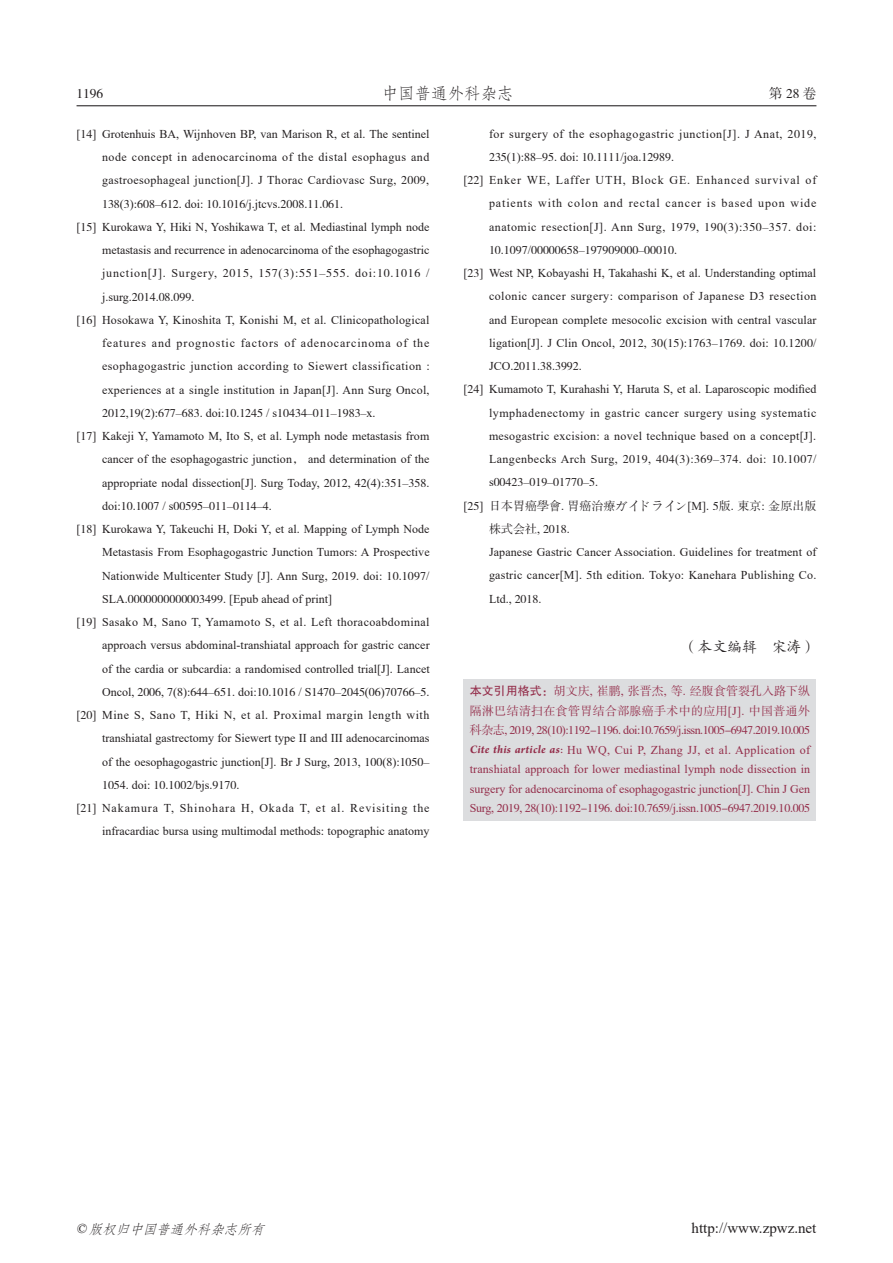
<style>
.page{position:relative;width:893px;height:1263px;background:#fff}
.page>*{position:absolute;margin:0;border:0;box-sizing:border-box;transform-origin:0 0}
.t1{font:16.5px "FZFSK GBK1 0";color:#231f20}
.t2{font:15px "Times New Roman";color:#231f20}
.t3{font:15px "FZKTK GBK1 0";letter-spacing:-.01em;color:#231f20}
.t4{font:italic 13.5px "FZFSK GBK1 0";color:#231f20}
.t5{font:13.5px "FZSSK GBK1 0";color:#231f20}
.t6{font:12px/23.2px "Times New Roman";letter-spacing:.015em;color:#231f20;text-align:justify}
.t7{font:12px "FZSSK GBK1 0";color:#231f20}
.t8{font:12px/19.5px "FZSSK GBK1 0";letter-spacing:-.025em;color:#942d4a;text-align:justify}
.t9{font:12px/19.5px "Times New Roman";letter-spacing:-.005em;color:#942d4a;text-align:justify}
.t10{font:12px "Times New Roman";letter-spacing:.035em;color:#231f20}
.t11{font:12px "Times New Roman";letter-spacing:.045em;color:#231f20}
.t12{font:12px "Times New Roman";letter-spacing:.065em;color:#231f20}
.t13{font:12px "Times New Roman";letter-spacing:.07em;color:#231f20}
.s1{font-family:"FZSSK GBK1 0"}
.s2{font-family:"Times New Roman"}
.s3{font-family:"FZHTK GBK1 0"}
.s4{font-family:"Arno Pro";font-weight:700;font-style:italic}
.s5{font-family:"Arno Pro"}
</style>
<div class="page">
<hr style="left:77px;top:105px;width:739px;height:1px;background:#231f20">
<div style="left:463px;top:679px;width:353px;height:141px;background:#dcdddf"></div>
<p class="t5" style="left:77px;top:86px;width:28px">1196</p>
<h1 class="t1" style="left:382px;top:85px;width:133px">中国普通外科杂志</h1>
<p class="t5" style="left:769px;top:86px;width:49px">第28卷</p>
<p class="t6" style="left:102px;top:122px;width:329px;text-indent:-26px">[<span class="s1">14</span>] Grotenhuis BA, Wijnhoven BP, van Marison R, et al. The sentinel node concept in adenocarcinoma of the distal esophagus and gastroesophageal junction[J]. J Thorac Cardiovasc Surg, <span class="s1">2009</span>,</p>
<p class="t7" style="left:102px;top:197px;width:243px">138<span class="s2">(</span>3<span class="s2">):</span>608<span class="s2">–</span>612<span class="s2">. doi:</span> 10<span class="s2">.</span>1016<span class="s2">/j.jtcvs.</span>2008<span class="s2">.</span>11<span class="s2">.</span>061<span class="s2">.</span></p>
<p class="t6" style="left:77px;top:215px;width:354px">[<span class="s1">15</span>] Kurokawa Y, Hiki N, Yoshikawa T, et al. Mediastinal lymph node</p>
<p class="t6" style="left:102px;top:238px;width:329px">metastasis and recurrence in adenocarcinoma of the esophagogastric</p>
<p class="t12" style="left:102px;top:265px;width:329px">junction[J]. Surgery, <span class="s1">2015</span>, <span class="s1">157</span>(<span class="s1">3</span>):<span class="s1">551</span>–<span class="s1">555</span>. doi:<span class="s1">10</span>.<span class="s1">1016</span> /</p>
<p class="t6" style="left:102px;top:285px;width:94px">j.surg.<span class="s1">2014</span>.<span class="s1">08</span>.<span class="s1">099</span>.</p>
<p class="t6" style="left:77px;top:308px;width:354px">[<span class="s1">16</span>] Hosokawa Y, Kinoshita T, Konishi M, et al. Clinicopathological</p>
<p class="t13" style="left:102px;top:335px;width:329px">features and prognostic factors of adenocarcinoma of the</p>
<p class="t10" style="left:102px;top:358px;width:329px">esophagogastric junction according to Siewert classification :</p>
<p class="t6" style="left:102px;top:378px;width:329px">experiences at a single institution in Japan[J]. Ann Surg Oncol,</p>
<p class="t7" style="left:102px;top:406px;width:275px">2012<span class="s2">,</span>19<span class="s2">(</span>2<span class="s2">):</span>677<span class="s2">–</span>683<span class="s2">. doi:</span>10<span class="s2">.</span>1245 <span class="s2">/ s</span>10434<span class="s2">–</span>011<span class="s2">–</span>1983<span class="s2">–x.</span></p>
<p class="t6" style="left:102px;top:424px;width:329px;text-indent:-26px">[<span class="s1">17</span>] Kakeji Y, Yamamoto M, Ito S, et al. Lymph node metastasis from cancer of the esophagogastric junction<span class="s1">，</span> and determination of the appropriate nodal dissection[J]. Surg Today, <span class="s1">2012</span>, <span class="s1">42</span>(<span class="s1">4</span>):<span class="s1">351</span>–<span class="s1">358</span>.</p>
<p class="t7" style="left:102px;top:499px;width:171px"><span class="s2">doi:</span>10<span class="s2">.</span>1007 <span class="s2">/ s</span>00595<span class="s2">–</span>011<span class="s2">–</span>0114<span class="s2">–</span>4<span class="s2">.</span></p>
<p class="t6" style="left:77px;top:517px;width:354px">[<span class="s1">18</span>] Kurokawa Y, Takeuchi H, Doki Y, et al. Mapping of Lymph Node</p>
<p class="t6" style="left:102px;top:540px;width:329px">Metastasis From Esophagogastric Junction Tumors: A Prospective</p>
<p class="t6" style="left:102px;top:563px;width:329px">Nationwide Multicenter Study [J]. Ann Surg, <span class="s1">2019</span>. doi: <span class="s1">10</span>.<span class="s1">1097</span>/</p>
<p class="t6" style="left:102px;top:587px;width:231px">SLA.<span class="s1">0000000000003499</span>. [Epub ahead of print]</p>
<p class="t10" style="left:77px;top:614px;width:354px">[<span class="s1">19</span>] Sasako M, Sano T, Yamamoto S, et al. Left thoracoabdominal</p>
<p class="t6" style="left:102px;top:633px;width:329px">approach versus abdominal-transhiatal approach for gastric cancer</p>
<p class="t6" style="left:102px;top:656px;width:329px">of the cardia or subcardia: a randomised controlled trial[J]. Lancet</p>
<p class="t7" style="left:102px;top:685px;width:329px"><span class="s2">Oncol,</span> 2006<span class="s2">,</span> 7<span class="s2">(</span>8<span class="s2">):</span>644<span class="s2">–</span>651<span class="s2">. doi:</span>10<span class="s2">.</span>1016 <span class="s2">/ S</span>1470<span class="s2">–</span>2045<span class="s2">(</span>06<span class="s2">)</span>70766<span class="s2">–</span>5<span class="s2">.</span></p>
<p class="t6" style="left:102px;top:703px;width:329px;text-indent:-26px">[<span class="s1">20</span>] Mine S, Sano T, Hiki N, et al. Proximal margin length with transhiatal gastrectomy for Siewert type II and III adenocarcinomas of the oesophagogastric junction[J]. Br J Surg, <span class="s1">2013</span>, <span class="s1">100</span>(<span class="s1">8</span>):<span class="s1">1050</span>–</p>
<p class="t7" style="left:102px;top:778px;width:139px">1054<span class="s2">. doi:</span> 10<span class="s2">.</span>1002<span class="s2">/bjs.</span>9170<span class="s2">.</span></p>
<p class="t6" style="left:77px;top:796px;width:355px;text-align:right">[<span class="s1">21</span>] Nakamura T, Shinohara H, Okada T, et al. Revisiting the infracardiac bursa using multimodal methods: topographic anatomy</p>
<p class="t11" style="left:489px;top:125px;width:329px">for surgery of the esophagogastric junction[J]. J Anat, <span class="s1">2019</span>,</p>
<p class="t7" style="left:489px;top:150px;width:187px">235<span class="s2">(</span>1<span class="s2">):</span>88<span class="s2">–</span>95<span class="s2">. doi:</span> 10<span class="s2">.</span>1111<span class="s2">/joa.</span>12989<span class="s2">.</span></p>
<p class="t6" style="left:489px;top:168px;width:329px;text-indent:-26px">[<span class="s1">22</span>] Enker WE, Laffer UTH, Block GE. Enhanced survival of patients with colon and rectal cancer is based upon wide anatomic resection[J]. Ann Surg, <span class="s1">1979</span>, <span class="s1">190</span>(<span class="s1">3</span>):<span class="s1">350</span>–<span class="s1">357</span>. doi:</p>
<p class="t7" style="left:489px;top:243px;width:190px">10<span class="s2">.</span>1097<span class="s2">/</span>00000658<span class="s2">–</span>197909000<span class="s2">–</span>00010<span class="s2">.</span></p>
<p class="t6" style="left:489px;top:261px;width:329px;text-indent:-26px">[<span class="s1">23</span>] West NP, Kobayashi H, Takahashi K, et al. Understanding optimal colonic cancer surgery: comparison of Japanese D<span class="s1">3</span> resection and European complete mesocolic excision with central vascular ligation[J]. J Clin Oncol, <span class="s1">2012</span>, <span class="s1">30</span>(<span class="s1">15</span>):<span class="s1">1763</span>–<span class="s1">1769</span>. doi: <span class="s1">10</span>.<span class="s1">1200</span>/</p>
<p class="t7" style="left:489px;top:359px;width:94px"><span class="s2">JCO.</span>2011<span class="s2">.</span>38<span class="s2">.</span>3992<span class="s2">.</span></p>
<p class="t6" style="left:489px;top:377px;width:329px;text-indent:-26px">[<span class="s1">24</span>] Kumamoto T, Kurahashi Y, Haruta S, et al. Laparoscopic modified lymphadenectomy in gastric cancer surgery using systematic mesogastric excision: a novel technique based on a concept[J].<br>Langenbecks Arch Surg, <span class="s1">2019</span>, <span class="s1">404</span>(<span class="s1">3</span>):<span class="s1">369</span>–<span class="s1">374</span>. doi: <span class="s1">10</span>.<span class="s1">1007</span>/</p>
<p class="t7" style="left:489px;top:476px;width:110px"><span class="s2">s</span>00423<span class="s2">–</span>019<span class="s2">–</span>01770<span class="s2">–</span>5<span class="s2">.</span></p>
<p class="t7" style="left:463px;top:499px;width:354px"><span class="s2">[</span>25<span class="s2">]</span> 日本胃癌學會<span class="s2">.</span> 胃癌治療ガイドライン<span class="s2">[M].</span> 5版<span class="s2">.</span> 東京<span class="s2">:</span> 金原出版</p>
<p class="t7" style="left:489px;top:522px;width:82px">株式会社<span class="s2">,</span> 2018<span class="s2">.</span></p>
<p class="t6" style="left:489px;top:540px;width:329px">Japanese Gastric Cancer Association. Guidelines for treatment of gastric cancer[M]. <span class="s1">5</span>th edition. Tokyo: Kanehara Publishing Co.<br>Ltd., <span class="s1">2018</span>.</p>
<p class="t3" style="left:683px;top:639px;width:135px">（本文编辑　宋涛）</p>
<p class="t8" style="left:470px;top:682px;width:342px"><span class="s3">本文引用格式：</span>胡文庆<span class="s2">,</span> 崔鹏<span class="s2">,</span> 张晋杰<span class="s2">,</span> 等<span class="s2">.</span> 经腹食管裂孔入路下纵隔淋巴结清扫在食管胃结合部腺癌手术中的应用<span class="s2">[J].</span> 中国普通外科杂志<span class="s2">,</span> 2019<span class="s2">,</span> 28<span class="s2">(</span>10<span class="s2">):</span>1192-1196<span class="s2">. doi:</span>10<span class="s2">.</span>7659<span class="s2">/j.issn.</span>1005-6947<span class="s2">.</span>2019<span class="s2">.</span>10<span class="s2">.</span>005</p>
<p class="t9" style="left:470px;top:740px;width:342px"><span class="s4">Cite this article as</span><span class="s5">:</span> Hu WQ, Cui P, Zhang JJ, et al. Application of transhiatal approach for lower mediastinal lymph node dissection in surgery for adenocarcinoma of esophagogastric junction[J]. Chin J Gen</p>
<p class="t8" style="left:470px;top:799px;width:342px"><span class="s2">Surg,</span> 2019<span class="s2">,</span> 28<span class="s2">(</span>10<span class="s2">):</span>1192-1196<span class="s2">. doi:</span>10<span class="s2">.</span>7659<span class="s2">/j.issn.</span>1005-6947<span class="s2">.</span>2019<span class="s2">.</span>10<span class="s2">.</span>005</p>
<p class="t4" style="left:76px;top:1221px;width:194px"><span class="s2">©</span> 版权归中国普通外科杂志所有</p>
<p class="t2" style="left:692px;top:1217px;width:126px">http://www.zpwz.net</p>
</div>
